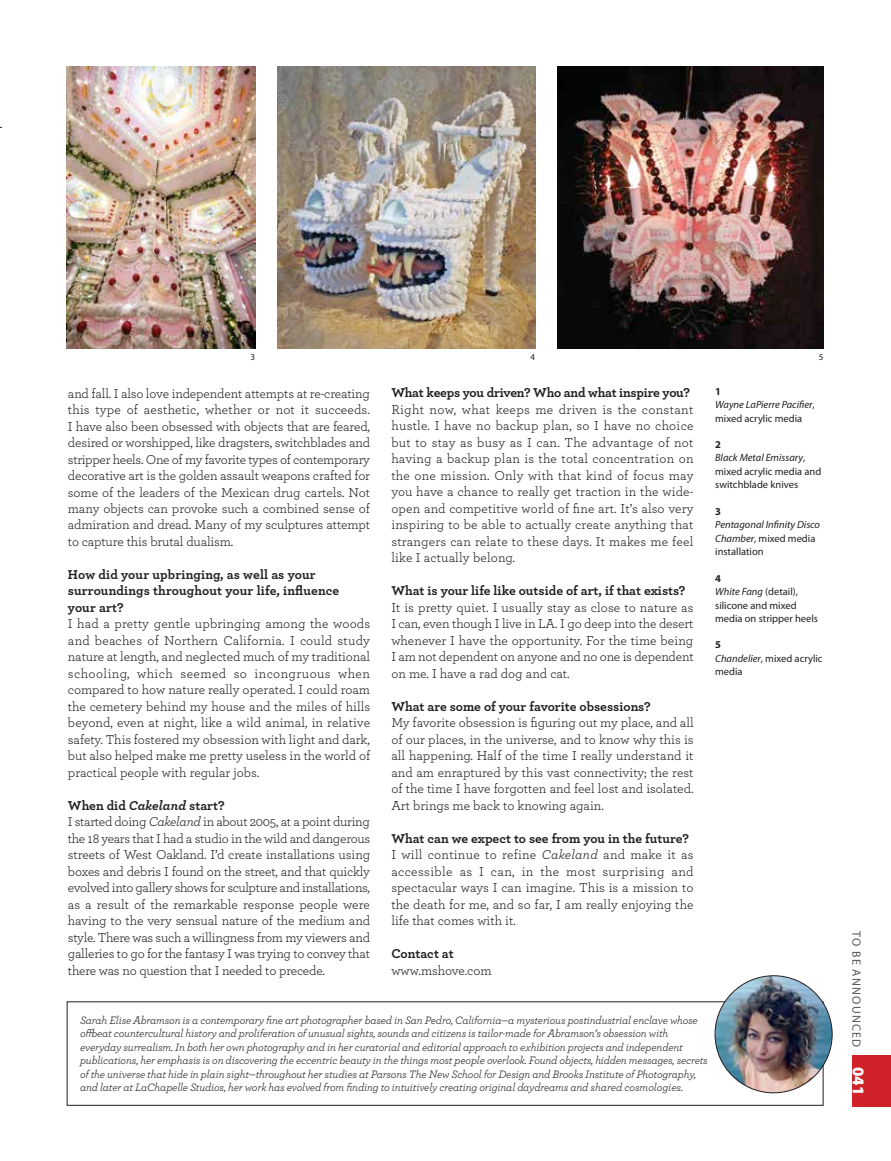
<style>
.page{position:relative;width:891px;height:1161px;background:#fff}
.page>*{position:absolute;margin:0;border:0;box-sizing:border-box;transform-origin:0 0}
.t1{font:900 16.5px "Myriad Pro";color:#fff}
.t2{font:13.5px/16.5px "Archer";letter-spacing:-.01em;color:#231e20;text-align:justify}
.t3{font:700 13.5px/16.5px "Archer";color:#231e20}
.t4{font:700 13.5px "Archer";letter-spacing:-.02em;color:#231e20}
.t5{font:12px "Myriad Pro";letter-spacing:.1em;color:#58585a}
.t6{font:italic 11.25px/13.5px "Archer";letter-spacing:-.015em;color:#231e20}
.t7{font:10.5px/13.5px "Myriad Pro";color:#231e20}
.t8{font:italic 10.5px/13.5px "Myriad Pro";color:#231e20}
.t9{font:700 10.5px "Myriad Pro";color:#231e20}
.t10{font:9px "Myriad Pro";color:#231e20}
.s1{font-weight:700}
.s2{font-weight:700;font-style:italic}
.s3{font-style:italic}
.s4{font-weight:700;font-style:normal}
.s5{font-style:normal}
</style>
<div class="page">
<div style="left:853px;top:1055px;width:38px;height:52px;background:#d1222a"></div>
<div style="left:67px;top:1002px;width:756px;height:104px;border:1px solid #231e20"></div>
<img style="left:715px;top:976px;width:117px;height:117px;border-radius:59px">
<img style="left:67px;top:66px;width:188px;height:282px">
<img style="left:278px;top:66px;width:257px;height:282px">
<img style="left:558px;top:66px;width:265px;height:282px">
<p class="t10" style="left:250px;top:352px;width:6px">3</p>
<p class="t10" style="left:531px;top:352px;width:6px">4</p>
<p class="t10" style="left:819px;top:352px;width:6px">5</p>
<p class="t2" style="left:68px;top:384px;width:304px">and fall. I also love independent attempts at re-creating this type of aesthetic, whether or not it succeeds.<br>I have also been obsessed with objects that are feared, desired or worshipped, like dragsters, switchblades and stripper heels. One of my favorite types of contemporary decorative art is the golden assault weapons crafted for some of the leaders of the Mexican drug cartels. Not many objects can provoke such a combined sense of admiration and dread. Many of my sculptures attempt to capture this brutal dualism.</p>
<p class="t3" style="left:68px;top:565px;width:273px">How did your upbringing, as well as your surroundings throughout your life, influence your art?</p>
<p class="t2" style="left:68px;top:615px;width:304px">I had a pretty gentle upbringing among the woods and beaches of Northern California. I could study nature at length, and neglected much of my traditional schooling, which seemed so incongruous when compared to how nature really operated. I could roam the cemetery behind my house and the miles of hills beyond, even at night, like a wild animal, in relative safety. This fostered my obsession with light and dark, but also helped make me pretty useless in the world of practical people with regular jobs.</p>
<p class="t2" style="left:68px;top:797px;width:304px;text-align:left"><span class="s1">When did</span> <span class="s2">Cakeland</span> <span class="s1">start?<br></span>I started doing <span class="s3">Cakeland</span> in about 2005, at a point during the 18 years that I had a studio in the wild and dangerous streets of West Oakland. I’d create installations using boxes and debris I found on the street, and that quickly evolved into gallery shows for sculpture and installations, as a result of the remarkable response people were having to the very sensual nature of the medium and style. There was such a willingness from my viewers and galleries to go for the fantasy I was trying to convey that there was no question that I needed to precede.</p>
<p class="t4" style="left:391px;top:382px;width:300px">What keeps you driven? Who and what inspire you?</p>
<p class="t2" style="left:391px;top:401px;width:304px">Right now, what keeps me driven is the constant hustle. I have no backup plan, so I have no choice but to stay as busy as I can. The advantage of not having a backup plan is the total concentration on the one mission. Only with that kind of focus may you have a chance to really get traction in the wide&shy;open and competitive world of fine art. It’s also very inspiring to be able to actually create anything that strangers can relate to these days. It makes me feel like I actually belong.</p>
<p class="t3" style="left:391px;top:582px;width:296px">What is your life like outside of art, if that exists?</p>
<p class="t2" style="left:391px;top:598px;width:304px">It is pretty quiet. I usually stay as close to nature as I can, even though I live in LA. I go deep into the desert whenever I have the opportunity. For the time being I am not dependent on anyone and no one is dependent on me. I have a rad dog and cat.</p>
<p class="t3" style="left:391px;top:697px;width:261px">What are some of your favorite obsessions?</p>
<p class="t2" style="left:391px;top:714px;width:304px">My favorite obsession is figuring out my place, and all of our places, in the universe, and to know why this is all happening. Half of the time I really understand it and am enraptured by this vast connectivity; the rest of the time I have forgotten and feel lost and isolated.<br>Art brings me back to knowing again.</p>
<p class="t2" style="left:391px;top:829px;width:304px;text-align:left"><span class="s1">What can we expect to see from you in the future?<br></span>I will continue to refine <span class="s3">Cakeland</span> and make it as accessible as I can, in the most surprising and spectacular ways I can imagine. This is a mission to the death for me, and so far, I am really enjoying the life that comes with it.</p>
<p class="t3" style="left:391px;top:945px;width:64px">Contact at</p>
<p class="t2" style="left:391px;top:961px;width:102px">www.mshove.com</p>
<p class="t8" style="left:715px;top:385px;width:101px"><span class="s4">1<br></span>Wayne LaPierre Pacifier<span class="s5">, mixed acrylic media</span></p>
<p class="t7" style="left:715px;top:438px;width:108px"><span class="s1">2<br></span><span class="s3">Black Metal Emissary</span>, mixed acrylic media and switchblade knives</p>
<p class="t9" style="left:715px;top:505px;width:7px">3</p>
<p class="t8" style="left:715px;top:518px;width:106px">Pentagonal Infinity Disco<br>Chamber<span class="s5">, mixed media installation</span></p>
<p class="t7" style="left:715px;top:571px;width:104px"><span class="s1">4<br></span><span class="s3">White Fang</span> (detail), silicone and mixed media on stripper heels</p>
<p class="t7" style="left:715px;top:638px;width:109px"><span class="s1">5<br></span><span class="s3">Chandelier</span>, mixed acrylic media</p>
<p class="t6" style="left:80px;top:1013px;width:629px">Sarah Elise Abramson is a contemporary fine art photographer based in San Pedro, California—a mysterious postindustrial enclave whose offbeat countercultural history and proliferation of unusual sights, sounds and citizens is tailor-made for Abramson’s obsession with everyday surrealism. In both her own photography and in her curatorial and editorial approach to exhibition projects and independent publications, her emphasis is on discovering the eccentric beauty in the things most people overlook. Found objects, hidden messages, secrets of the universe that hide in plain sight—throughout her studies at Parsons The New School for Design and Brooks Institute of Photography, and later at LaChapelle Studios, her work has evolved from finding to intuitively creating original daydreams and shared cosmologies.</p>
<p class="t5" style="left:863px;top:931px;width:117px;rotate:90deg">TO BE ANNOUNCED</p>
<p class="t1" style="left:868px;top:1067px;width:30px;rotate:90deg">041</p>
</div>
